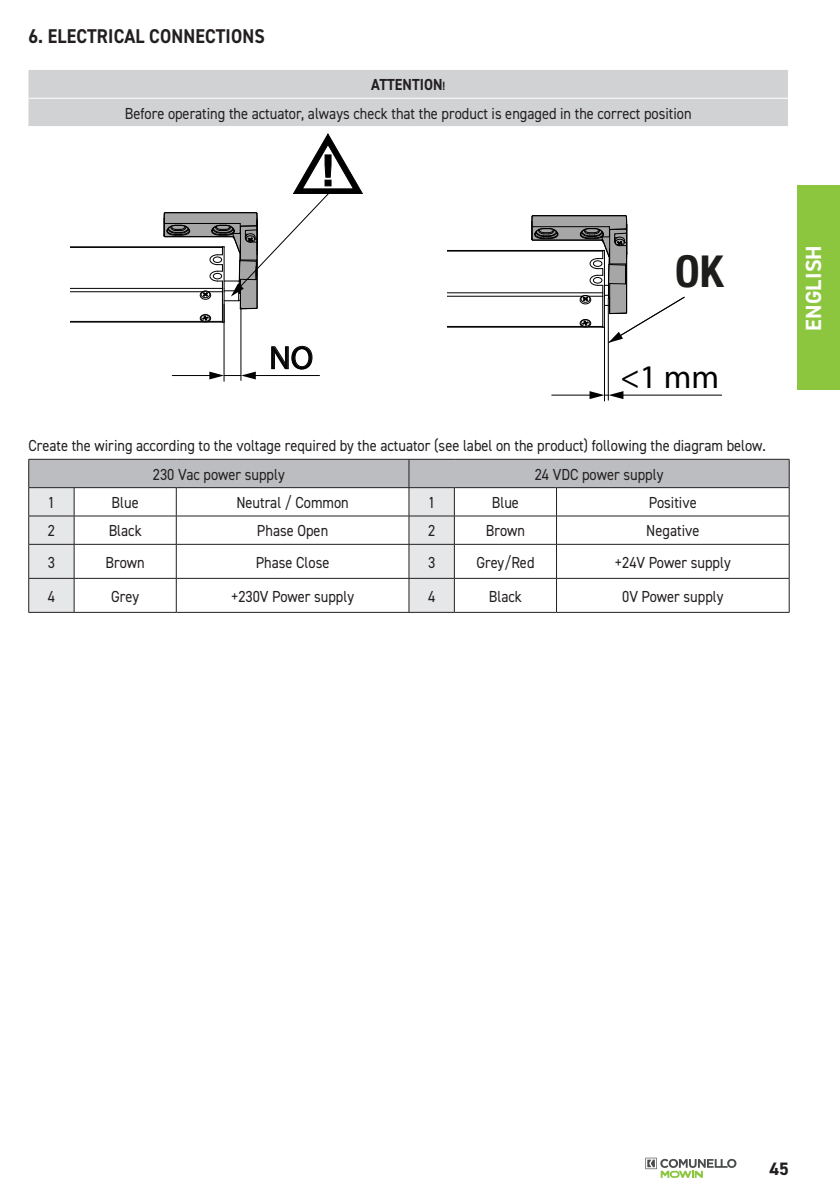
<style>
.page{position:relative;width:840px;height:1190px;background:#fff}
.page>*{position:absolute;margin:0;border:0;box-sizing:border-box;transform-origin:0 0}
.t1{font:700 condensed 44.2px "Helvetica Neue LT Std";color:#1d1d1b}
.t2{font:33.2px "Myriad Pro";color:#000}
.t3{font:32.6px "Myriad Pro";color:#000}
.t4{font:700 22px "DIN2014";letter-spacing:.01em;color:#fff}
.TITOLO_1_-_AG_-_A5{font:700 20px "DIN2014";letter-spacing:.01em;color:#231f20;scale:.9 1}
.t5{font:700 18px "DIN2014";color:#231f20}
.TESTO_GRANDE_-_AG_-_A5{font:16px "DIN2014";color:#231f20;scale:.9 1}
.TESTO_GRANDE_-_AG_-_A5-2{font:700 16px "DIN2014";color:#231f20;scale:.9 1}
.s1{font-size:12px}
</style>
<div class="page">
<div style="left:797px;top:186px;width:42px;height:204px;background:#8bc63e"></div>
<svg style="left:645px;top:1158px;width:91px;height:20px"></svg>
<div style="left:28px;top:70px;width:759px;height:56px;background:#d1d2d4"></div>
<svg style="left:787px;top:70px;width:1px;height:56px"></svg>
<hr style="left:28px;top:98px;width:380px;height:1px;background:#fff">
<hr style="left:408px;top:98px;width:380px;height:1px;background:#fff">
<hr style="left:70px;top:322px;width:152px;height:1px;background:#000">
<hr style="left:70px;top:246px;width:152px;height:1px;background:#000">
<hr style="left:70px;top:288px;width:152px;height:1px;background:#000">
<hr style="left:70px;top:291px;width:132px;height:1px;background:#000">
<hr style="left:70px;top:321px;width:132px;height:1px;background:#000">
<hr style="left:70px;top:247px;width:152px;height:1px;background:#000">
<hr style="left:223px;top:304px;width:1px;height:77px;background:#000">
<hr style="left:240px;top:308px;width:1px;height:72px;background:#000">
<hr style="left:172px;top:375px;width:40px;height:1px;background:#000">
<hr style="left:253px;top:375px;width:66px;height:1px;background:#000">
<svg style="left:209px;top:372px;width:47px;height:7px"></svg>
<svg style="left:271px;top:346px;width:41px;height:23px"></svg>
<svg style="left:164px;top:134px;width:198px;height:189px"></svg>
<hr style="left:604px;top:327px;width:1px;height:74px;background:#000">
<hr style="left:607px;top:298px;width:1px;height:102px;background:#000">
<hr style="left:551px;top:395px;width:41px;height:1px;background:#000">
<hr style="left:620px;top:395px;width:101px;height:1px;background:#000">
<svg style="left:589px;top:391px;width:34px;height:8px"></svg>
<hr style="left:447px;top:327px;width:155px;height:1px;background:#000">
<hr style="left:447px;top:250px;width:155px;height:1px;background:#000">
<hr style="left:447px;top:292px;width:155px;height:1px;background:#000">
<hr style="left:447px;top:296px;width:135px;height:1px;background:#000">
<hr style="left:447px;top:326px;width:135px;height:1px;background:#000">
<hr style="left:447px;top:251px;width:155px;height:1px;background:#000">
<svg style="left:531px;top:215px;width:153px;height:128px"></svg>
<hr style="left:28px;top:612px;width:46px;height:1px;background:#231f20">
<hr style="left:74px;top:612px;width:102px;height:1px;background:#231f20">
<hr style="left:176px;top:612px;width:233px;height:1px;background:#231f20">
<hr style="left:454px;top:612px;width:102px;height:1px;background:#231f20">
<svg style="left:28px;top:459px;width:761px;height:153px"></svg>
<hr style="left:409px;top:544px;width:45px;height:1px;background:#231f20">
<hr style="left:556px;top:544px;width:233px;height:1px;background:#231f20">
<hr style="left:788px;top:545px;width:1px;height:33px;background:#231f20">
<hr style="left:409px;top:578px;width:45px;height:1px;background:#231f20">
<hr style="left:408px;top:579px;width:1px;height:33px;background:#231f20">
<hr style="left:556px;top:578px;width:233px;height:1px;background:#231f20">
<hr style="left:788px;top:579px;width:1px;height:33px;background:#231f20">
<hr style="left:409px;top:612px;width:45px;height:1px;background:#231f20">
<hr style="left:556px;top:612px;width:233px;height:1px;background:#231f20">
<p class="TITOLO_1_-_AG_-_A5" style="left:28px;top:23px;width:264px">6. ELECTRICAL CONNECTIONS</p>
<p class="TESTO_GRANDE_-_AG_-_A5-2" style="left:371px;top:74px;width:84px">ATTENTION<span class="s1">!</span></p>
<p class="TESTO_GRANDE_-_AG_-_A5" style="left:125px;top:103px;width:631px">Before operating the actuator, always check that the product is engaged in the correct position</p>
<p class="t3" style="left:269px;top:338px;width:45px">NO</p>
<p class="t1" style="left:675px;top:245px;width:50px">OK</p>
<p class="t2" style="left:619px;top:357px;width:101px">&lt;1 mm</p>
<p class="TESTO_GRANDE_-_AG_-_A5" style="left:28px;top:436px;width:820px">Create the wiring according to the voltage required by the actuator (see label on the product) following the diagram below.</p>
<p class="TESTO_GRANDE_-_AG_-_A5" style="left:153px;top:464px;width:148px">230 Vac power supply</p>
<p class="TESTO_GRANDE_-_AG_-_A5" style="left:534px;top:464px;width:144px">24 VDC power supply</p>
<p class="TESTO_GRANDE_-_AG_-_A5" style="left:48px;top:493px;width:9px">1</p>
<p class="TESTO_GRANDE_-_AG_-_A5" style="left:112px;top:493px;width:32px">Blue</p>
<p class="TESTO_GRANDE_-_AG_-_A5" style="left:236px;top:493px;width:126px">Neutral / Common</p>
<p class="TESTO_GRANDE_-_AG_-_A5" style="left:428px;top:493px;width:10px">1</p>
<p class="TESTO_GRANDE_-_AG_-_A5" style="left:491px;top:493px;width:32px">Blue</p>
<p class="TESTO_GRANDE_-_AG_-_A5" style="left:648px;top:493px;width:55px">Positive</p>
<p class="TESTO_GRANDE_-_AG_-_A5" style="left:48px;top:521px;width:9px">2</p>
<p class="TESTO_GRANDE_-_AG_-_A5" style="left:109px;top:521px;width:38px">Black</p>
<p class="TESTO_GRANDE_-_AG_-_A5" style="left:257px;top:521px;width:81px">Phase Open</p>
<p class="TESTO_GRANDE_-_AG_-_A5" style="left:428px;top:521px;width:10px">2</p>
<p class="TESTO_GRANDE_-_AG_-_A5" style="left:485px;top:521px;width:45px">Brown</p>
<p class="TESTO_GRANDE_-_AG_-_A5" style="left:646px;top:521px;width:60px">Negative</p>
<p class="TESTO_GRANDE_-_AG_-_A5" style="left:48px;top:552px;width:9px">3</p>
<p class="TESTO_GRANDE_-_AG_-_A5" style="left:105px;top:552px;width:45px">Brown</p>
<p class="TESTO_GRANDE_-_AG_-_A5" style="left:256px;top:552px;width:83px">Phase Close</p>
<p class="TESTO_GRANDE_-_AG_-_A5" style="left:428px;top:552px;width:10px">3</p>
<p class="TESTO_GRANDE_-_AG_-_A5" style="left:476px;top:552px;width:66px">Grey/Red</p>
<p class="TESTO_GRANDE_-_AG_-_A5" style="left:614px;top:552px;width:130px">+24V Power supply</p>
<p class="TESTO_GRANDE_-_AG_-_A5" style="left:48px;top:586px;width:9px">4</p>
<p class="TESTO_GRANDE_-_AG_-_A5" style="left:111px;top:586px;width:33px">Grey</p>
<p class="TESTO_GRANDE_-_AG_-_A5" style="left:231px;top:586px;width:138px">+230V Power supply</p>
<p class="TESTO_GRANDE_-_AG_-_A5" style="left:428px;top:586px;width:10px">4</p>
<p class="TESTO_GRANDE_-_AG_-_A5" style="left:488px;top:586px;width:38px">Black</p>
<p class="TESTO_GRANDE_-_AG_-_A5" style="left:622px;top:586px;width:114px">0V Power supply</p>
<h3 class="t4" style="left:798px;top:331px;width:87px;rotate:-90deg">ENGLISH</h3>
<p class="t5" style="left:769px;top:1157px;width:21px">45</p>
</div>
